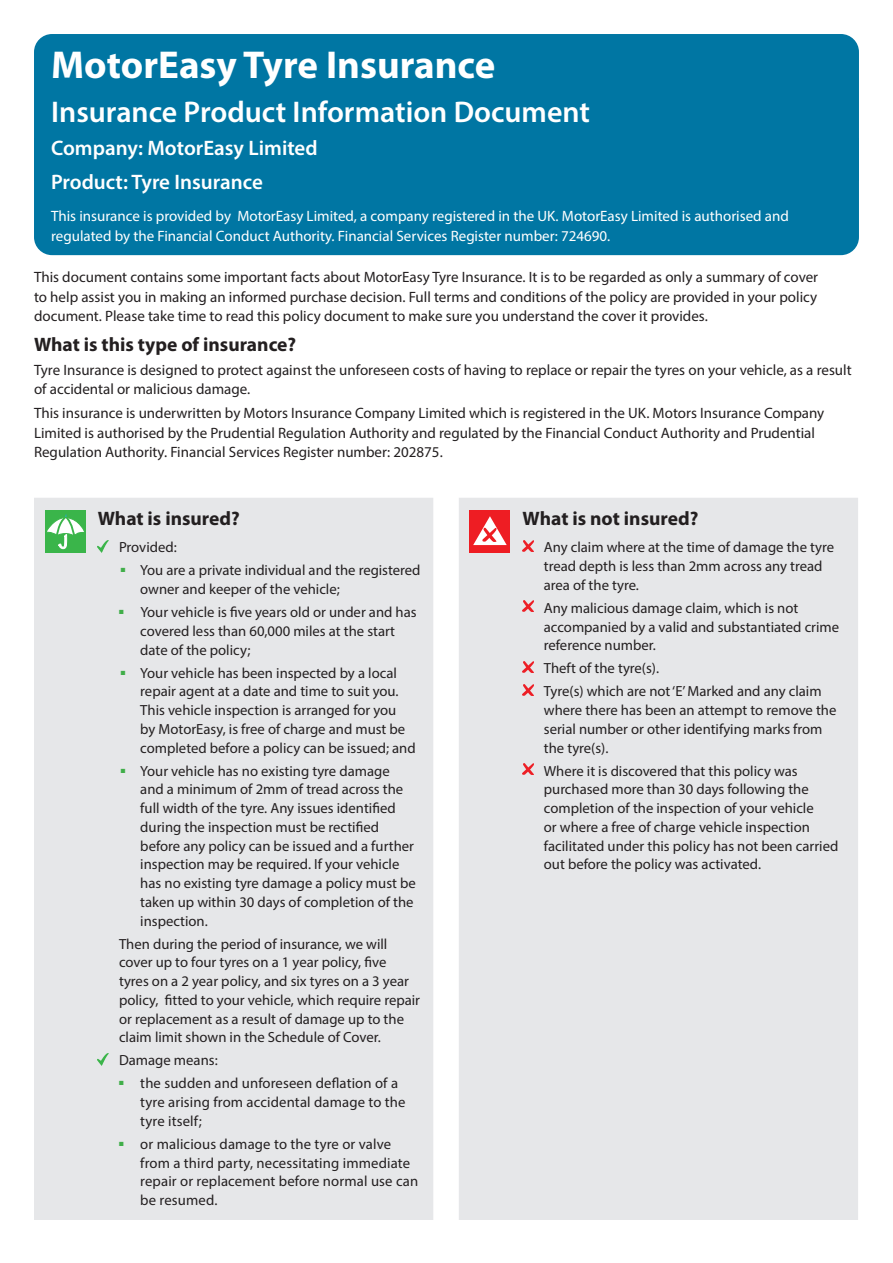
<style>
.page{position:relative;width:893px;height:1263px;background:#fff}
.page>*{position:absolute;margin:0;border:0;box-sizing:border-box;transform-origin:0 0}
.Form_title{font:700 39px "Myriad Pro";color:#fff}
.Company_Product_head{font:600 30px "Myriad Pro";color:#fff}
.Company_Product_head-2{font:600 21px "Myriad Pro";color:#fff}
.Cover_subhead{font:700 19.5px "Myriad Pro";color:#231f20}
.Form_intro{font:15px/19.5px "Myriad Pro";color:#231f20}
.Form_intro-2{font:15px/19.5px "Myriad Pro";color:#fff}
.Covered_bullets{font:14.7px/18.8px "Myriad Pro";color:#231f20}
.Covered_bullets-2{font:6px "Zapf Dingbats ITC";color:#40ae49}
</style>
<div class="page">
<div style="left:34px;top:34px;width:825px;height:221px;background:#0076a3;border-radius:18px"></div>
<div style="left:34px;top:498px;width:824px;height:722px;background:#e6e7e9"></div>
<div style="left:45px;top:510px;width:41px;height:43px;background:#3ab54a"></div>
<svg style="left:47px;top:514px;width:37px;height:35px"></svg>
<svg style="left:98px;top:540px;width:11px;height:12px"></svg>
<svg style="left:98px;top:1053px;width:11px;height:12px"></svg>
<div style="left:469px;top:510px;width:41px;height:43px;background:#ee1d23"></div>
<svg style="left:473px;top:516px;width:34px;height:29px"></svg>
<svg style="left:523px;top:540px;width:10px;height:11px"></svg>
<svg style="left:523px;top:601px;width:10px;height:11px"></svg>
<svg style="left:523px;top:661px;width:10px;height:11px"></svg>
<svg style="left:523px;top:684px;width:10px;height:11px"></svg>
<svg style="left:523px;top:764px;width:10px;height:10px"></svg>
<p class="Form_title" style="left:51px;top:40px;width:446px">MotorEasy Tyre Insurance</p>
<p class="Company_Product_head" style="left:51px;top:92px;width:540px">Insurance Product Information Document</p>
<p class="Company_Product_head-2" style="left:51px;top:135px;width:268px">Company: MotorEasy Limited</p>
<p class="Company_Product_head-2" style="left:51px;top:169px;width:213px">Product: Tyre Insurance</p>
<p class="Form_intro-2" style="left:51px;top:206px;width:739px">This insurance is provided by MotorEasy Limited, a company registered in the UK. MotorEasy Limited is authorised and regulated by the Financial Conduct Authority. Financial Services Register number: 724690.</p>
<p class="Form_intro" style="left:34px;top:267px;width:786px;text-align:justify">This document contains some important facts about MotorEasy Tyre Insurance. It is to be regarded as only a summary of cover to help assist you in making an informed purchase decision. Full terms and conditions of the policy are provided in your policy document. Please take time to read this policy document to make sure you understand the cover it provides.</p>
<p class="Cover_subhead" style="left:34px;top:332px;width:264px">What is this type of insurance?</p>
<p class="Form_intro" style="left:34px;top:360px;width:819px">Tyre Insurance is designed to protect against the unforeseen costs of having to replace or repair the tyres on your vehicle, as a result of accidental or malicious damage.</p>
<p class="Form_intro" style="left:34px;top:403px;width:792px">This insurance is underwritten by Motors Insurance Company Limited which is registered in the UK. Motors Insurance Company<br>Limited is authorised by the Prudential Regulation Authority and regulated by the Financial Conduct Authority and Prudential<br>Regulation Authority. Financial Services Register number: 202875.</p>
<p class="Cover_subhead" style="left:98px;top:506px;width:144px">What is insured?</p>
<p class="Covered_bullets" style="left:119px;top:538px;width:59px">Provided:</p>
<p class="Covered_bullets-2" style="left:121px;top:567px;width:6px">■</p>
<p class="Covered_bullets" style="left:140px;top:561px;width:282px">You are a private individual and the registered owner and keeper of the vehicle;</p>
<p class="Covered_bullets" style="left:140px;top:603px;width:278px;text-indent:-21px"><sup>■</sup> Your vehicle is five years old or under and has covered less than 60,000 miles at the start date of the policy;</p>
<p class="Covered_bullets-2" style="left:121px;top:670px;width:6px">■</p>
<p class="Covered_bullets" style="left:140px;top:663px;width:277px">Your vehicle has been inspected by a local repair agent at a date and time to suit you.<br>This vehicle inspection is arranged for you<br>by MotorEasy, is free of charge and must be completed before a policy can be issued; and</p>
<p class="Covered_bullets-2" style="left:121px;top:768px;width:6px">■</p>
<p class="Covered_bullets" style="left:140px;top:761px;width:277px">Your vehicle has no existing tyre damage and a minimum of 2mm of tread across the full width of the tyre. Any issues identified during the inspection must be rectified before any policy can be issued and a further inspection may be required. If your vehicle has no existing tyre damage a policy must be taken up within 30 days of completion of the inspection.</p>
<p class="Covered_bullets" style="left:119px;top:934px;width:303px">Then during the period of insurance, we will cover up to four tyres on a 1 year policy, five<br>tyres on a 2 year policy, and six tyres on a 3 year policy, fitted to your vehicle, which require repair or replacement as a result of damage up to the claim limit shown in the Schedule of Cover.</p>
<p class="Covered_bullets" style="left:119px;top:1051px;width:100px">Damage means:</p>
<p class="Covered_bullets" style="left:140px;top:1074px;width:267px;text-indent:-21px"><sup>■</sup> the sudden and unforeseen deflation of a tyre arising from accidental damage to the tyre itself;</p>
<p class="Covered_bullets" style="left:140px;top:1134px;width:279px;text-indent:-21px"><sup>■</sup> or malicious damage to the tyre or valve from a third party, necessitating immediate repair or replacement before normal use can be resumed.</p>
<p class="Cover_subhead" style="left:523px;top:506px;width:177px">What is not insured?</p>
<p class="Covered_bullets" style="left:544px;top:538px;width:292px">Any claim where at the time of damage the tyre tread depth is less than 2mm across any tread area of the tyre.</p>
<p class="Covered_bullets" style="left:544px;top:598px;width:297px">Any malicious damage claim, which is not accompanied by a valid and substantiated crime reference number.</p>
<p class="Covered_bullets" style="left:544px;top:659px;width:117px">Theft of the tyre(s).</p>
<p class="Covered_bullets" style="left:544px;top:682px;width:294px">Tyre(s) which are not ‘E’ Marked and any claim where there has been an attempt to remove the serial number or other identifying marks from the tyre(s).</p>
<p class="Covered_bullets" style="left:544px;top:761px;width:296px">Where it is discovered that this policy was purchased more than 30 days following the completion of the inspection of your vehicle<br>or where a free of charge vehicle inspection facilitated under this policy has not been carried out before the policy was activated.</p>
</div>
